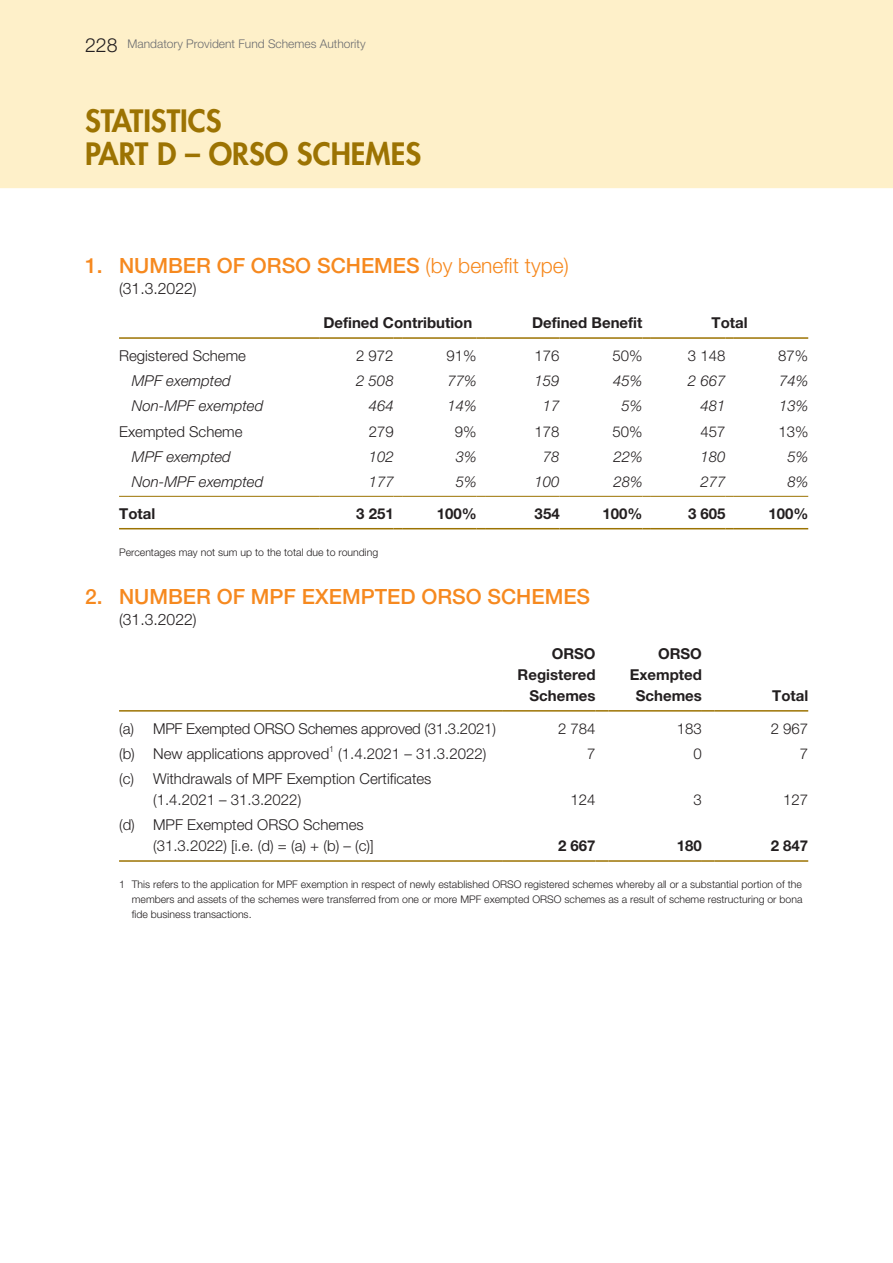
<style>
.page{position:relative;width:893px;height:1263px;background:#fef0c9}
.page>*{position:absolute;margin:0;border:0;box-sizing:border-box;transform-origin:0 0}
.t1{font:800 30px/33px "Futura Std";color:#9c7302}
.t2{font:500 21px "Helvetica Neue LT Std";color:#f6891f}
.t3{font:300 21px "Helvetica Neue LT Std";color:#f6891f}
.t4{font:300 15.75px "Helvetica Neue LT Std";color:#231f20}
.t5{font:300 15px/21px "Helvetica Neue LT Std";color:#231f20}
.t6{font:700 15px/21px "Helvetica Neue LT Std";color:#231f20;text-align:right}
.t7{font:italic 300 15px "Helvetica Neue LT Std";color:#231f20}
.t8{font:300 12px "Helvetica Neue LT Std";color:#6c6d70}
.t9{font:300 10.5px/15px "Helvetica Neue LT Std";color:#231f20;text-align:justify}
.s1{font-size:19.5px;color:#231f20}
</style>
<div class="page">
<div style="left:0;top:188px;width:893px;height:1075px;background:#fff"></div>
<hr style="left:119px;top:528px;width:200px;height:1px;background:#9c7302">
<hr style="left:319px;top:528px;width:75px;height:1px;background:#9c7302">
<hr style="left:402px;top:528px;width:75px;height:1px;background:#9c7302">
<hr style="left:485px;top:528px;width:74px;height:1px;background:#9c7302">
<hr style="left:568px;top:528px;width:74px;height:1px;background:#9c7302">
<hr style="left:651px;top:528px;width:74px;height:1px;background:#9c7302">
<hr style="left:734px;top:528px;width:74px;height:1px;background:#9c7302">
<hr style="left:119px;top:496px;width:200px;height:1px;background:#9c7302">
<hr style="left:319px;top:496px;width:75px;height:1px;background:#9c7302">
<hr style="left:402px;top:496px;width:75px;height:1px;background:#9c7302">
<hr style="left:485px;top:496px;width:74px;height:1px;background:#9c7302">
<hr style="left:568px;top:496px;width:74px;height:1px;background:#9c7302">
<hr style="left:651px;top:496px;width:74px;height:1px;background:#9c7302">
<hr style="left:734px;top:496px;width:74px;height:1px;background:#9c7302">
<hr style="left:119px;top:337px;width:200px;height:2px;background:#9c7302">
<hr style="left:319px;top:337px;width:75px;height:2px;background:#9c7302">
<svg style="left:394px;top:337px;width:8px;height:2px"></svg>
<hr style="left:402px;top:337px;width:75px;height:2px;background:#9c7302">
<svg style="left:477px;top:337px;width:8px;height:2px"></svg>
<hr style="left:485px;top:337px;width:74px;height:2px;background:#9c7302">
<svg style="left:559px;top:337px;width:9px;height:2px"></svg>
<hr style="left:568px;top:337px;width:74px;height:2px;background:#9c7302">
<svg style="left:642px;top:337px;width:9px;height:2px"></svg>
<hr style="left:651px;top:337px;width:74px;height:2px;background:#9c7302">
<svg style="left:725px;top:337px;width:9px;height:2px"></svg>
<hr style="left:734px;top:337px;width:74px;height:2px;background:#9c7302">
<hr style="left:119px;top:860px;width:383px;height:2px;background:#9c7302">
<hr style="left:502px;top:860px;width:94px;height:2px;background:#9c7302">
<svg style="left:596px;top:860px;width:12px;height:2px"></svg>
<hr style="left:608px;top:860px;width:94px;height:2px;background:#9c7302">
<svg style="left:702px;top:860px;width:13px;height:2px"></svg>
<hr style="left:715px;top:860px;width:93px;height:2px;background:#9c7302">
<hr style="left:119px;top:710px;width:383px;height:2px;background:#9c7302">
<hr style="left:502px;top:710px;width:94px;height:2px;background:#9c7302">
<svg style="left:596px;top:710px;width:12px;height:2px"></svg>
<hr style="left:608px;top:710px;width:94px;height:2px;background:#9c7302">
<svg style="left:702px;top:710px;width:13px;height:2px"></svg>
<hr style="left:715px;top:710px;width:93px;height:2px;background:#9c7302">
<p class="t8" style="left:85px;top:36px;width:282px"><span class="s1">228</span> Mandatory Provident Fund Schemes Authority</p>
<h1 class="t1" style="left:85px;top:104px;width:14px">STATI</h1>
<h1 class="t1" style="left:85px;top:104px;width:231px;text-indent:66px">STICS<br>PART D – ORSO SCHEME</h1>
<h1 class="t1" style="left:405px;top:137px;width:17px">S</h1>
<h2 class="t2" style="left:85px;top:253px;width:262px">1. NUMBER OF ORSO SCHEMES</h2>
<h2 class="t3" style="left:426px;top:252px;width:145px">(by benefit type)</h2>
<h3 class="t4" style="left:119px;top:278px;width:79px">(31.3.2022)</h3>
<h3 class="t6" style="left:323px;top:312px;width:150px">Defined Contribution</h3>
<h3 class="t6" style="left:532px;top:312px;width:112px">Defined Benefit</h3>
<h3 class="t6" style="left:711px;top:312px;width:38px">Total</h3>
<h3 class="t5" style="left:119px;top:345px;width:128px">Registered Scheme</h3>
<h3 class="t5" style="left:356px;top:345px;width:39px">2 972</h3>
<h3 class="t5" style="left:447px;top:345px;width:32px">91%</h3>
<h3 class="t5" style="left:534px;top:345px;width:27px">176</h3>
<h3 class="t5" style="left:612px;top:345px;width:32px">50%</h3>
<h3 class="t5" style="left:688px;top:345px;width:39px">3 148</h3>
<h3 class="t5" style="left:778px;top:345px;width:32px">87%</h3>
<h3 class="t7" style="left:132px;top:372px;width:100px">MPF exempted</h3>
<h3 class="t7" style="left:356px;top:372px;width:39px">2 508</h3>
<h3 class="t7" style="left:447px;top:372px;width:31px">77%</h3>
<h3 class="t7" style="left:534px;top:372px;width:27px">159</h3>
<h3 class="t7" style="left:613px;top:372px;width:31px">45%</h3>
<h3 class="t7" style="left:688px;top:372px;width:39px">2 667</h3>
<h3 class="t7" style="left:779px;top:372px;width:31px">74%</h3>
<h3 class="t7" style="left:132px;top:397px;width:133px">Non-MPF exempted</h3>
<h3 class="t7" style="left:369px;top:397px;width:27px">464</h3>
<h3 class="t7" style="left:447px;top:397px;width:31px">14%</h3>
<h3 class="t7" style="left:543px;top:397px;width:18px">17</h3>
<h3 class="t7" style="left:622px;top:397px;width:22px">5%</h3>
<h3 class="t7" style="left:700px;top:397px;width:27px">481</h3>
<h3 class="t7" style="left:779px;top:397px;width:31px">13%</h3>
<h3 class="t5" style="left:119px;top:420px;width:125px">Exempted Scheme</h3>
<h3 class="t5" style="left:369px;top:420px;width:27px">279</h3>
<h3 class="t5" style="left:455px;top:420px;width:23px">9%</h3>
<h3 class="t5" style="left:535px;top:420px;width:27px">178</h3>
<h3 class="t5" style="left:612px;top:420px;width:32px">50%</h3>
<h3 class="t5" style="left:700px;top:420px;width:27px">457</h3>
<h3 class="t5" style="left:778px;top:420px;width:32px">13%</h3>
<h3 class="t7" style="left:132px;top:447px;width:100px">MPF exempted</h3>
<h3 class="t7" style="left:369px;top:447px;width:27px">102</h3>
<h3 class="t7" style="left:456px;top:447px;width:22px">3%</h3>
<h3 class="t7" style="left:543px;top:447px;width:18px">78</h3>
<h3 class="t7" style="left:613px;top:447px;width:31px">22%</h3>
<h3 class="t7" style="left:700px;top:447px;width:27px">180</h3>
<h3 class="t7" style="left:787px;top:447px;width:22px">5%</h3>
<h3 class="t7" style="left:132px;top:473px;width:133px">Non-MPF exempted</h3>
<h3 class="t7" style="left:369px;top:473px;width:27px">177</h3>
<h3 class="t7" style="left:456px;top:473px;width:22px">5%</h3>
<h3 class="t7" style="left:535px;top:473px;width:27px">100</h3>
<h3 class="t7" style="left:613px;top:473px;width:31px">28%</h3>
<h3 class="t7" style="left:700px;top:473px;width:27px">277</h3>
<h3 class="t7" style="left:788px;top:473px;width:22px">8%</h3>
<h3 class="t6" style="left:119px;top:503px;width:38px">Total</h3>
<h3 class="t6" style="left:356px;top:503px;width:39px">3 251</h3>
<h3 class="t6" style="left:437px;top:503px;width:42px">100%</h3>
<h3 class="t6" style="left:535px;top:503px;width:27px">354</h3>
<h3 class="t6" style="left:603px;top:503px;width:42px">100%</h3>
<h3 class="t6" style="left:688px;top:503px;width:39px">3 605</h3>
<h3 class="t6" style="left:768px;top:503px;width:42px">100%</h3>
<p class="t9" style="left:119px;top:544px;width:261px">Percentages may not sum up to the total due to rounding</p>
<h2 class="t2" style="left:85px;top:584px;width:246px">2. NUMBER OF MPF EXEMPTED</h2>
<h2 class="t2" style="left:421px;top:584px;width:96px">ORSO SCHEMES</h2>
<h3 class="t4" style="left:119px;top:610px;width:79px">(31.3.2022)</h3>
<h3 class="t6" style="left:518px;top:643px;width:80px">ORSO<br>Registered<br>Schemes</h3>
<h3 class="t6" style="left:630px;top:643px;width:74px">ORSO<br>Exempted<br>Schemes</h3>
<h3 class="t6" style="left:772px;top:685px;width:38px">Total</h3>
<h3 class="t5" style="left:119px;top:717px;width:378px">(a) MPF Exempted ORSO Schemes approved (31.3.2021)</h3>
<h3 class="t5" style="left:558px;top:717px;width:39px">2 784</h3>
<h3 class="t5" style="left:677px;top:717px;width:27px">183</h3>
<h3 class="t5" style="left:771px;top:717px;width:39px">2 967</h3>
<h3 class="t5" style="left:119px;top:743px;width:369px">(b) New applications approved<sup>1</sup> (1.4.2021 – 31.3.2022)</h3>
<h3 class="t5" style="left:587px;top:743px;width:10px">7</h3>
<h3 class="t5" style="left:694px;top:743px;width:10px">0</h3>
<h3 class="t5" style="left:800px;top:743px;width:10px">7</h3>
<h3 class="t5" style="left:153px;top:768px;width:280px;text-indent:-34px">(c) Withdrawals of MPF Exemption Certificates (1.4.2021 – 31.3.2022)</h3>
<h3 class="t5" style="left:571px;top:789px;width:27px">124</h3>
<h3 class="t5" style="left:694px;top:789px;width:10px">3</h3>
<h3 class="t5" style="left:783px;top:789px;width:27px">127</h3>
<h3 class="t5" style="left:153px;top:814px;width:222px;text-indent:-34px">(d) MPF Exempted ORSO Schemes (31.3.2022) [i.e. (d) = (a) + (b) – (c)]</h3>
<h3 class="t6" style="left:558px;top:835px;width:39px">2 667</h3>
<h3 class="t6" style="left:677px;top:835px;width:27px">180</h3>
<h3 class="t6" style="left:771px;top:835px;width:39px">2 847</h3>
<p class="t9" style="left:132px;top:877px;width:672px;text-indent:-13px">1 This refers to the application for MPF exemption in respect of newly established ORSO registered schemes whereby all or a substantial portion of the members and assets of the schemes were transferred from one or more MPF exempted ORSO schemes as a result of scheme restructuring or bona fide business transactions.</p>
</div>
